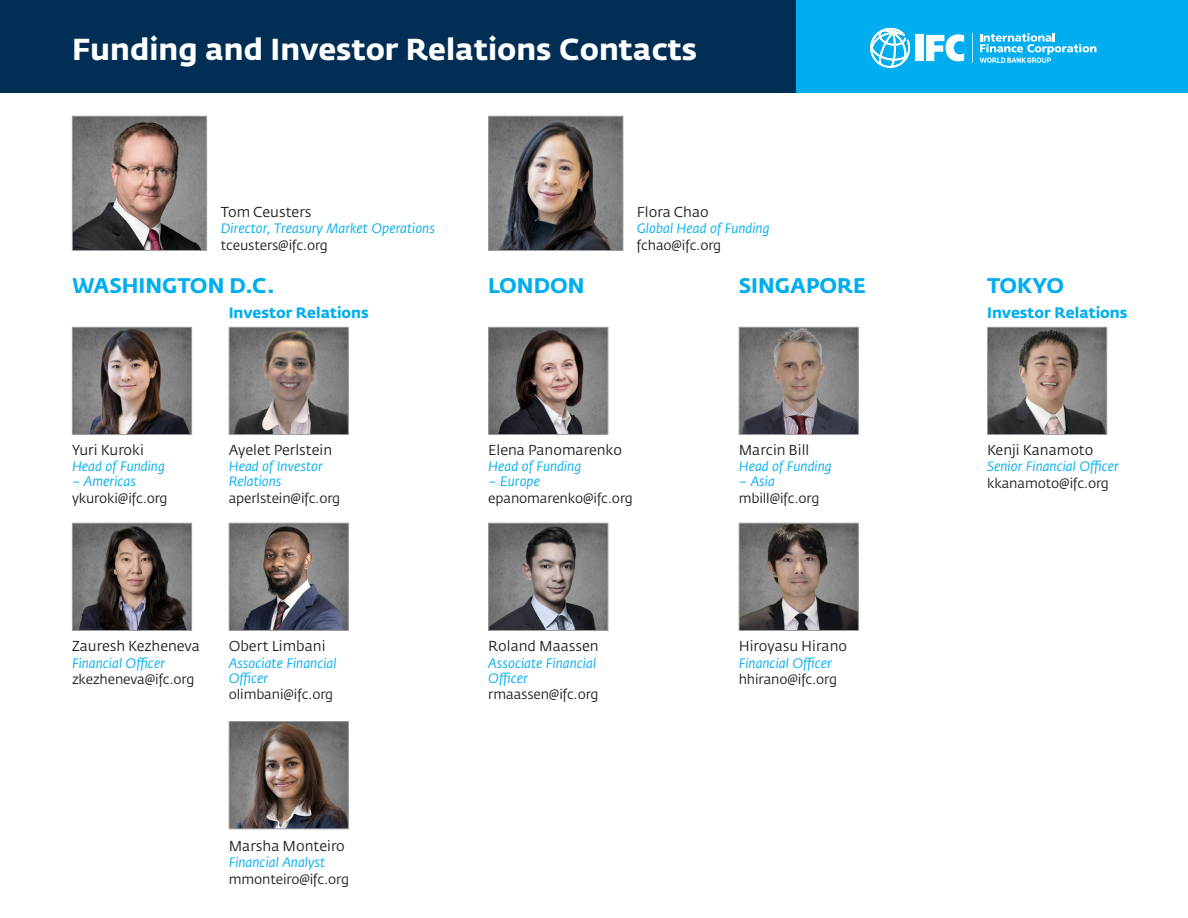
<style>
.page{position:relative;width:1188px;height:918px;background:#fff}
.page>*{position:absolute;margin:0;border:0;box-sizing:border-box;transform-origin:0 0}
.t1{font:700 30px "Fedra Sans Std";color:#fff}
.Country{font:700 21px "Fedra Sans Std";color:#00aeef}
.Country-2{font:700 15px "Fedra Sans Std";color:#00aeef}
.Name{font:14.25px "Fedra Sans Std";color:#231f20}
.italic{font:italic 13.5px/15px "Fedra Sans Std";color:#00aeef}
.email{font:13.5px "Fedra Sans Std";letter-spacing:-.01em;color:#231f20}
</style>
<div class="page">
<img style="left:74px;top:118px;width:131px;height:131px">
<div style="left:72px;top:116px;width:135px;height:135px;border:1px solid #9d9fa2"></div>
<img style="left:74px;top:329px;width:116px;height:104px">
<div style="left:72px;top:327px;width:120px;height:108px;border:1px solid #9d9fa2"></div>
<img style="left:490px;top:329px;width:116px;height:104px">
<div style="left:488px;top:327px;width:120px;height:108px;border:1px solid #9d9fa2"></div>
<img style="left:741px;top:329px;width:116px;height:104px">
<div style="left:739px;top:327px;width:120px;height:108px;border:1px solid #9d9fa2"></div>
<img style="left:989px;top:329px;width:116px;height:104px">
<div style="left:987px;top:327px;width:120px;height:108px;border:1px solid #9d9fa2"></div>
<img style="left:74px;top:525px;width:116px;height:104px">
<div style="left:72px;top:523px;width:120px;height:108px;border:1px solid #9d9fa2"></div>
<img style="left:490px;top:525px;width:116px;height:104px">
<div style="left:488px;top:523px;width:120px;height:108px;border:1px solid #9d9fa2"></div>
<img style="left:741px;top:525px;width:116px;height:104px">
<div style="left:739px;top:523px;width:120px;height:108px;border:1px solid #9d9fa2"></div>
<img style="left:231px;top:329px;width:116px;height:104px">
<div style="left:229px;top:327px;width:120px;height:108px;border:1px solid #9d9fa2"></div>
<img style="left:231px;top:525px;width:116px;height:104px">
<div style="left:229px;top:523px;width:120px;height:108px;border:1px solid #9d9fa2"></div>
<img style="left:231px;top:723px;width:116px;height:104px">
<div style="left:229px;top:721px;width:120px;height:108px;border:1px solid #9d9fa2"></div>
<img style="left:490px;top:118px;width:131px;height:131px">
<div style="left:488px;top:116px;width:135px;height:135px;border:1px solid #9d9fa2"></div>
<div style="left:0;top:0;width:796px;height:93px;background:#002e54"></div>
<div style="left:796px;top:0;width:392px;height:93px;background:#00aeef"></div>
<div style="left:915px;top:35px;width:8px;height:26px;background:#fff"></div>
<svg style="left:870px;top:28px;width:40px;height:40px"></svg>
<svg style="left:926px;top:34px;width:38px;height:27px"></svg>
<svg style="left:972px;top:33px;width:1px;height:30px"></svg>
<svg style="left:980px;top:33px;width:117px;height:30px"></svg>
<p class="t1" style="left:72px;top:31px;width:627px">Funding and Investor Relations Contacts</p>
<p class="Name" style="left:221px;top:203px;width:92px">Tom Ceusters</p>
<p class="italic" style="left:221px;top:221px;width:216px">Director, Treasury Market Operations</p>
<p class="email" style="left:221px;top:237px;width:109px">tceusters@ifc.org</p>
<p class="Country" style="left:72px;top:272px;width:204px">WASHINGTON D.C.</p>
<p class="Name" style="left:637px;top:203px;width:73px">Flora Chao</p>
<p class="italic" style="left:637px;top:221px;width:134px">Global Head of Funding</p>
<p class="email" style="left:637px;top:237px;width:86px">fchao@ifc.org</p>
<p class="Country" style="left:488px;top:272px;width:98px">LONDON</p>
<p class="Country" style="left:739px;top:272px;width:129px">SINGAPORE</p>
<p class="Country" style="left:987px;top:272px;width:78px">TOKYO</p>
<p class="Name" style="left:72px;top:441px;width:73px">Yuri Kuroki</p>
<p class="italic" style="left:72px;top:459px;width:94px">Head of Funding</p>
<p class="italic" style="left:72px;top:474px;width:66px">– Americas</p>
<p class="email" style="left:72px;top:490px;width:97px">ykuroki@ifc.org</p>
<p class="Country-2" style="left:229px;top:303px;width:142px">Investor Relations</p>
<p class="Country-2" style="left:987px;top:303px;width:142px">Investor Relations</p>
<p class="Name" style="left:229px;top:441px;width:105px">Ayelet Perlstein</p>
<p class="italic" style="left:229px;top:459px;width:96px">Head of Investor<br>Relations</p>
<p class="email" style="left:229px;top:490px;width:113px">aperlstein@ifc.org</p>
<p class="Name" style="left:488px;top:441px;width:135px">Elena Panomarenko</p>
<p class="italic" style="left:488px;top:459px;width:94px">Head of Funding</p>
<p class="italic" style="left:488px;top:474px;width:53px">– Europe</p>
<p class="email" style="left:488px;top:490px;width:146px">epanomarenko@ifc.org</p>
<p class="Name" style="left:739px;top:441px;width:72px">Marcin Bill</p>
<p class="italic" style="left:739px;top:459px;width:94px">Head of Funding</p>
<p class="italic" style="left:739px;top:474px;width:38px">– Asia</p>
<p class="email" style="left:739px;top:490px;width:82px">mbill@ifc.org</p>
<p class="Name" style="left:987px;top:441px;width:108px">Kenji Kanamoto</p>
<p class="italic" style="left:987px;top:459px;width:133px">Senior Financial Officer</p>
<p class="email" style="left:987px;top:475px;width:123px">kkanamoto@ifc.org</p>
<p class="Name" style="left:72px;top:638px;width:130px">Zauresh Kezheneva</p>
<p class="italic" style="left:72px;top:656px;width:95px">Financial Officer</p>
<p class="email" style="left:72px;top:671px;width:124px">zkezheneva@ifc.org</p>
<p class="Name" style="left:229px;top:638px;width:98px">Obert Limbani</p>
<p class="italic" style="left:229px;top:656px;width:109px">Associate Financial<br>Officer</p>
<p class="email" style="left:229px;top:686px;width:106px">olimbani@ifc.org</p>
<p class="Name" style="left:488px;top:638px;width:112px">Roland Maassen</p>
<p class="italic" style="left:488px;top:656px;width:109px">Associate Financial<br>Officer</p>
<p class="email" style="left:488px;top:686px;width:112px">rmaassen@ifc.org</p>
<p class="Name" style="left:739px;top:638px;width:110px">Hiroyasu Hirano</p>
<p class="italic" style="left:739px;top:656px;width:95px">Financial Officer</p>
<p class="email" style="left:739px;top:671px;width:100px">hhirano@ifc.org</p>
<p class="Name" style="left:229px;top:837px;width:118px">Marsha Monteiro</p>
<p class="italic" style="left:229px;top:855px;width:98px">Financial Analyst</p>
<p class="email" style="left:229px;top:871px;width:122px">mmonteiro@ifc.org</p>
</div>
